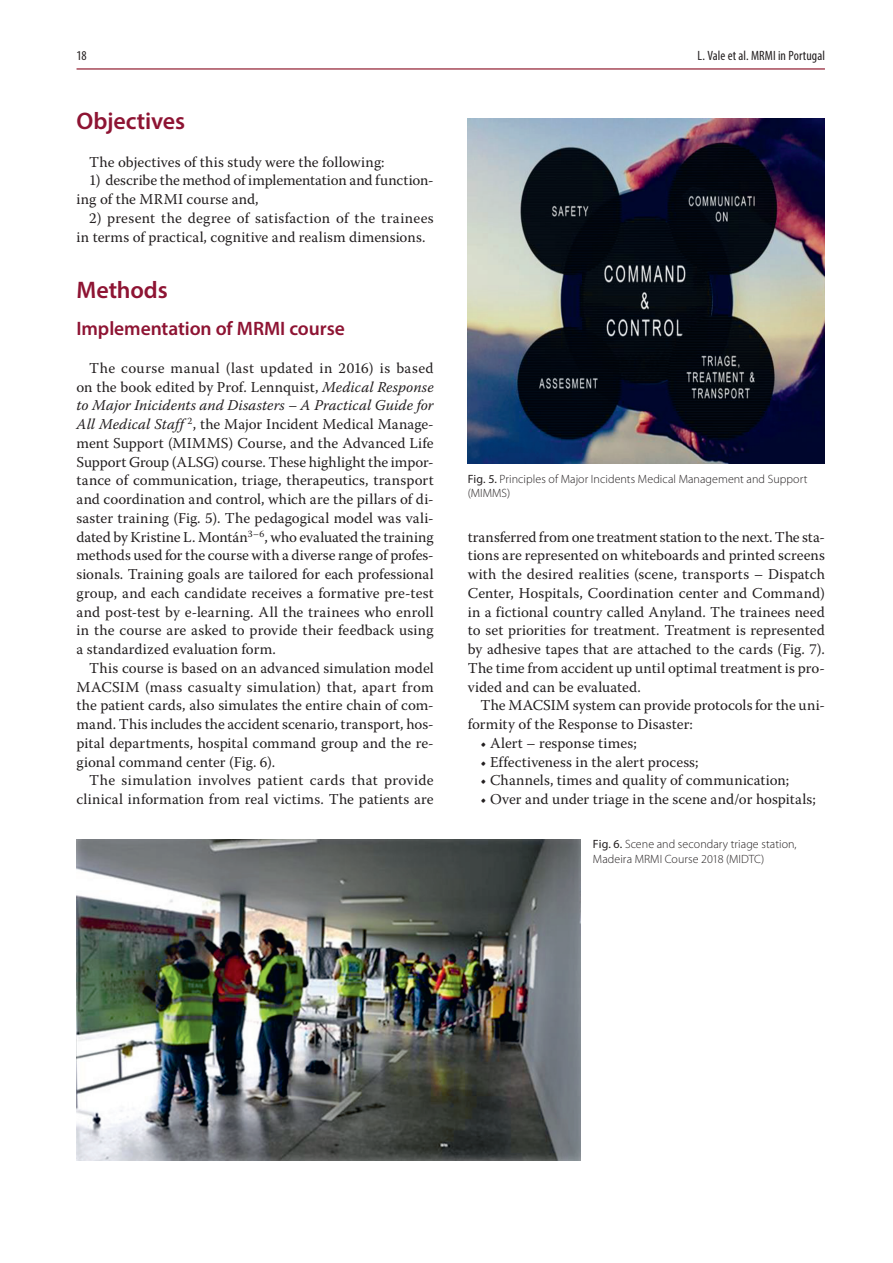
<style>
.page{position:relative;width:893px;height:1263px;background:#fff}
.page>*{position:absolute;margin:0;border:0;box-sizing:border-box;transform-origin:0 0}
.Nagłówek_I_st{font:600 24px "Myriad Pro";letter-spacing:-.005em;color:#8e1433}
.Nagłówek_II_st{font:600 19.5px "Myriad Pro";letter-spacing:-.005em;color:#8e1433}
.Tekst_główny{font:15px/18.8px "Warnock Pro";letter-spacing:.01em;color:#231f20}
.t1{font:condensed 13.5px "Myriad Pro";letter-spacing:.005em;color:#231f20}
.Tytuł_ryciny{font:300 12px/14.4px "Myriad Pro";letter-spacing:.005em;color:#231f20}
.s1{font-style:italic}
.s2{font-weight:400}
</style>
<div class="page">
<hr style="left:77px;top:68px;width:748px;height:2px;background:#a64858">
<img style="left:468px;top:118px;width:357px;height:345px">
<img style="left:77px;top:839px;width:503px;height:322px">
<p class="t1" style="left:77px;top:47px;width:12px">18</p>
<p class="t1" style="left:698px;top:47px;width:129px">L. Vale et al. MRMI in Portugal</p>
<p class="Nagłówek_I_st" style="left:77px;top:106px;width:110px">Objectives</p>
<p class="Tekst_główny" style="left:89px;top:152px;width:297px">The objectives of this study were the following:</p>
<p class="Tekst_główny" style="left:77px;top:171px;width:359px;text-indent:13px">1) describe the method of implementation and function&shy;ing of the MRMI course and,</p>
<p class="Tekst_główny" style="left:77px;top:208px;width:359px;text-indent:13px">2) present the degree of satisfaction of the trainees in terms of practical, cognitive and realism dimensions.</p>
<p class="Nagłówek_I_st" style="left:77px;top:274px;width:93px">Methods</p>
<p class="Nagłówek_II_st" style="left:77px;top:316px;width:270px">Implementation of MRMI course</p>
<p class="Tekst_główny" style="left:77px;top:358px;width:359px;text-align:justify;text-indent:13px">The course manual (last updated in 2016) is based on the book edited by Prof. Lennquist, <span class="s1">Medical Response to Major Inicidents and Disasters – A Practical Guide for All Medical Staff</span> <sup>2</sup>, the Major Incident Medical Manage&shy;ment Support (MIMMS) Course, and the Advanced Life Support Group (ALSG) course. These highlight the impor&shy;tance of communication, triage, therapeutics, transport and coordination and control, which are the pillars of di&shy;saster training (Fig. 5). The pedagogical model was vali&shy;dated by Kristine L. Montán<sup>3–6</sup>, who evaluated the training methods used for the course with a diverse range of profes&shy;sionals. Training goals are tailored for each professional group, and each candidate receives a formative pre-test and post-test by e-learning. All the trainees who enroll in the course are asked to provide their feedback using a standardized evaluation form.</p>
<p class="Tekst_główny" style="left:77px;top:658px;width:359px;text-align:justify;text-indent:13px">This course is based on an advanced simulation model MACSIM (mass casualty simulation) that, apart from the patient cards, also simulates the entire chain of com&shy;mand. This includes the accident scenario, transport, hos&shy;pital departments, hospital command group and the re&shy;gional command center (Fig. 6).</p>
<p class="Tekst_główny" style="left:77px;top:771px;width:359px;text-align:right">The simulation involves patient cards that provide clinical information from real victims. The patients are</p>
<p class="Tytuł_ryciny" style="left:468px;top:471px;width:341px"><span class="s2">Fig. 5.</span> Principles of Major Incidents Medical Management and Support (MIMMS)</p>
<p class="Tekst_główny" style="left:468px;top:527px;width:359px;text-align:justify">transferred from one treatment station to the next. The sta&shy;tions are represented on whiteboards and printed screens with the desired realities (scene, transports – Dispatch Center, Hospitals, Coordination center and Command) in a fictional country called Anyland. The trainees need to set priorities for treatment. Treatment is represented by adhesive tapes that are attached to the cards (Fig. 7).<br>The time from accident up until optimal treatment is pro&shy;vided and can be evaluated.</p>
<p class="Tekst_główny" style="left:468px;top:696px;width:359px;text-indent:13px">The MACSIM system can provide protocols for the uni&shy;formity of the Response to Disaster:</p>
<p class="Tekst_główny" style="left:480px;top:733px;width:158px">• Alert – response times;</p>
<p class="Tekst_główny" style="left:480px;top:752px;width:220px">• Effectiveness in the alert process;</p>
<p class="Tekst_główny" style="left:480px;top:771px;width:310px">• Channels, times and quality of communication;</p>
<p class="Tekst_główny" style="left:480px;top:789px;width:337px">• Over and under triage in the scene and/or hospitals;</p>
<p class="Tytuł_ryciny" style="left:593px;top:837px;width:205px"><span class="s2">Fig. 6.</span> Scene and secondary triage station,<br>Madeira MRMI Course 2018 (MIDTC)</p>
</div>
